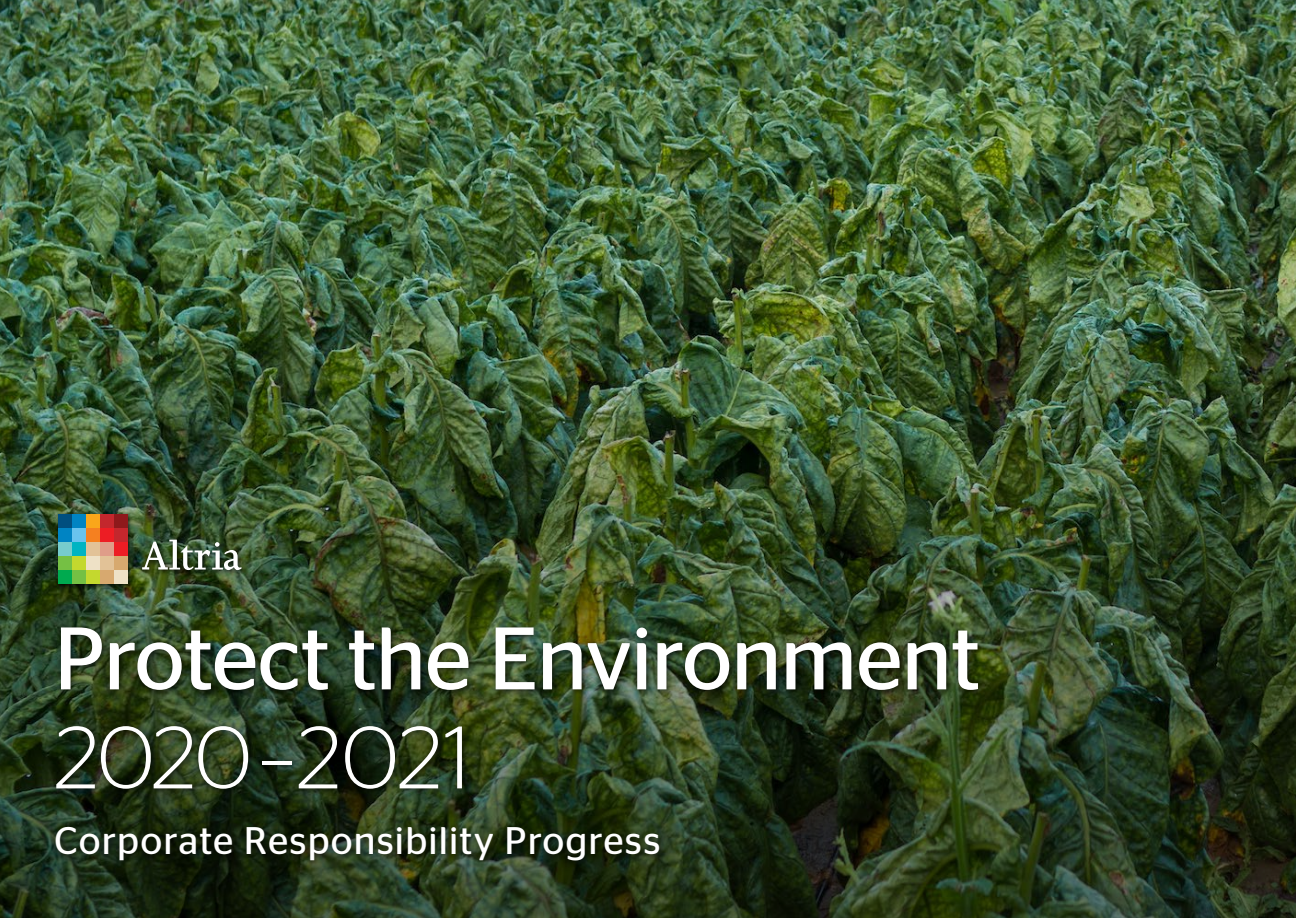
<style>
.page{position:relative;width:1296px;height:918px;background:#fff}
.page>*{position:absolute;margin:0;border:0;box-sizing:border-box;transform-origin:0 0}
.t1{font:88.35px "Stag Sans";letter-spacing:-.01em;color:#fff}
.t2{font:300 88.35px "Stag Sans";letter-spacing:-.01em;color:#fff}
.t3{font:38.4px "Stag Sans";letter-spacing:.03em;color:#fff}
</style>
<div class="page">
<img style="left:0;top:0;width:1296px;height:312px">
<img style="left:0;top:312px;width:1296px;height:606px">
<div style="left:51px;top:623px;width:935px;height:173px;background:#000;opacity:.74"></div>
<div style="left:50px;top:822px;width:618px;height:47px;background:#000;opacity:.74"></div>
<div style="left:55px;top:511px;width:193px;height:79px;background:#000;opacity:.75"></div>
<svg style="left:142px;top:540px;width:100px;height:30px"></svg>
<div style="left:58px;top:514px;width:14px;height:14px;background:#004f7f"></div>
<div style="left:58px;top:528px;width:14px;height:14px;background:#0084c3"></div>
<div style="left:58px;top:542px;width:14px;height:14px;background:#76cccd"></div>
<div style="left:58px;top:556px;width:14px;height:14px;background:#75c044"></div>
<div style="left:58px;top:570px;width:14px;height:14px;background:#00aa4f"></div>
<div style="left:72px;top:570px;width:14px;height:14px;background:#75c044"></div>
<div style="left:86px;top:570px;width:14px;height:14px;background:#c4d82e"></div>
<div style="left:100px;top:570px;width:14px;height:14px;background:#d7a96f"></div>
<div style="left:114px;top:570px;width:14px;height:14px;background:#eee1c6"></div>
<div style="left:72px;top:556px;width:14px;height:14px;background:#c4d82e"></div>
<div style="left:86px;top:556px;width:14px;height:14px;background:#eee1c6"></div>
<div style="left:100px;top:556px;width:14px;height:14px;background:#e2c297"></div>
<div style="left:114px;top:556px;width:14px;height:14px;background:#d7a96f"></div>
<div style="left:72px;top:542px;width:14px;height:14px;background:#00b4c2"></div>
<div style="left:86px;top:542px;width:14px;height:14px;background:#e2c297"></div>
<div style="left:100px;top:542px;width:14px;height:14px;background:#df9d89"></div>
<div style="left:114px;top:542px;width:14px;height:14px;background:#ed1d24"></div>
<div style="left:72px;top:528px;width:14px;height:14px;background:#68c3ee"></div>
<div style="left:86px;top:528px;width:14px;height:14px;background:#f58020"></div>
<div style="left:100px;top:528px;width:14px;height:14px;background:#ed1d24"></div>
<div style="left:114px;top:528px;width:14px;height:14px;background:#c3272d"></div>
<div style="left:72px;top:514px;width:14px;height:14px;background:#0084c3"></div>
<div style="left:86px;top:514px;width:14px;height:14px;background:#faa61a"></div>
<div style="left:100px;top:514px;width:14px;height:14px;background:#c3272d"></div>
<div style="left:114px;top:514px;width:14px;height:14px;background:#8e191b"></div>
<h1 class="t1" style="left:54px;top:609px;width:928px">Protect the Environment</h1>
<h1 class="t2" style="left:54px;top:709px;width:418px">2020–2021</h1>
<p class="t3" style="left:54px;top:819px;width:608px">Corporate Responsibility Progress</p>
</div>
